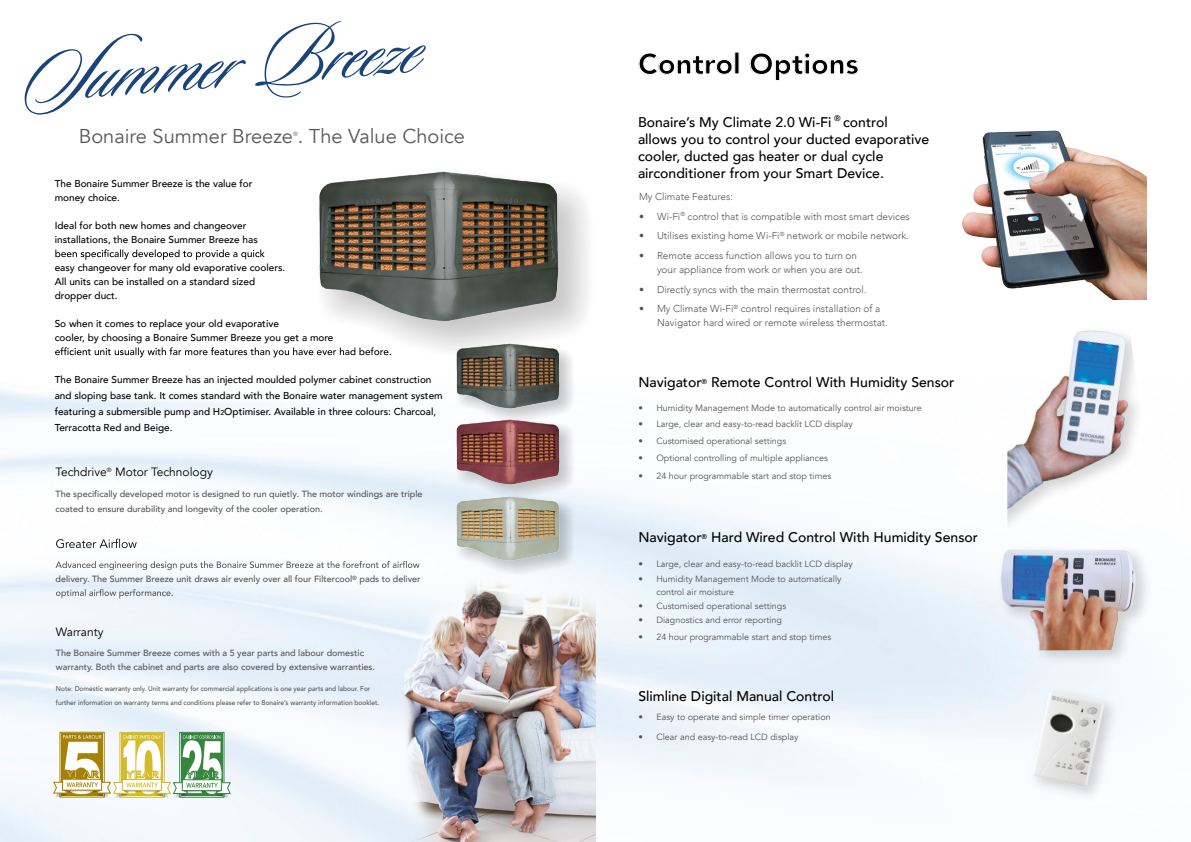
<style>
.page{position:relative;width:1191px;height:842px;background:#fff}
.page>*{position:absolute;margin:0;border:0;box-sizing:border-box;transform-origin:0 0}
.t1{font:86px "Sloop Script Three";color:#19447a}
.t2{font:900 29px "Avenir";color:#000}
.t3{font:20px "Avenir";color:#58595b}
.t4{font:500 14px/16.8px "Avenir";color:#000}
.t5{font:12px "Avenir";color:#000}
.t6{font:500 10px/14px "Avenir";color:#000}
.t7{font:300 10px/14px "Avenir";color:#545456}
.t8{font:9px/13px "Avenir";color:#545456}
.t9{font:500 9px/15px "Avenir";color:#545456}
.t10{font:500 8.2px "Avenir";color:#000}
.t11{font:500 7px/14px "Avenir";color:#545456;scale:.94 1}
.t12{font:6px "Avenir";color:#58595b}
.s1{font-size:102px}
.s2{font-size:7px}
</style>
<div class="page">
<img style="left:0;top:390px;width:960px;height:452px">
<img style="left:405px;top:554px;width:190px;height:288px">
<svg style="left:392px;top:194px;width:196px;height:156px;fill:#f0f0f0"></svg>
<img style="left:319px;top:171px;width:256px;height:161px">
<div style="left:456px;top:343px;width:118px;height:80px;background:linear-gradient(to bottom,#f5f5f4,#f0f2f4)"></div>
<img style="left:449px;top:334px;width:118px;height:76px">
<div style="left:456px;top:419px;width:118px;height:79px;background:linear-gradient(to bottom,#f2f2f4,#edeff2)"></div>
<img style="left:449px;top:410px;width:118px;height:155px">
<svg style="left:456px;top:495px;width:118px;height:80px;background:#c3c1b5"></svg>
<svg style="left:55px;top:249px;width:210px;height:11px"></svg>
<svg style="left:55px;top:347px;width:336px;height:10px"></svg>
<svg style="left:56px;top:539px;width:81px;height:9px"></svg>
<svg style="left:56px;top:561px;width:363px;height:9px"></svg>
<svg style="left:56px;top:589px;width:117px;height:9px"></svg>
<div style="left:60px;top:732px;width:44px;height:65px;border:1px solid #a78103"></div>
<div style="left:179px;top:732px;width:45px;height:65px;border:1px solid #378640"></div>
<div style="left:120px;top:732px;width:44px;height:65px;border:1px solid #d3bc2a"></div>
<svg style="left:53px;top:735px;width:178px;height:64px"></svg>
<img style="left:960px;top:549px;width:188px;height:90px">
<img style="left:944px;top:639px;width:184px;height:196px">
<img style="left:1007px;top:330px;width:130px;height:195px">
<img style="left:962px;top:130px;width:184px;height:169px">
<h1 class="t1" style="left:15px;top:36px;width:404px;rotate:-5deg"><span class="s1">S</span>ummer Breeze</h1>
<h3 class="t3" style="left:79px;top:124px;width:388px">Bonaire Summer Breeze . The Value Choice</h3>
<p class="t12" style="left:293px;top:130px;width:6px">®</p>
<p class="t6" style="left:55px;top:176px;width:199px">The Bonaire Summer Breeze is the value for money choice.</p>
<p class="t6" style="left:55px;top:218px;width:205px">Ideal for both new homes and changeover installations, the Bonaire Summer Breeze has</p>
<p class="t6" style="left:55px;top:260px;width:232px">easy changeover for many old evaporative coolers.<br>All units can be installed on a standard sized dropper duct.</p>
<p class="t6" style="left:55px;top:316px;width:280px">So when it comes to replace your old evaporative<br>cooler, by choosing a Bonaire Summer Breeze you get a more</p>
<p class="t6" style="left:55px;top:371px;width:389px;line-height:16px">The Bonaire Summer Breeze has an injected moulded polymer cabinet construction and sloping base tank. It comes standard with the Bonaire water management system featuring a submersible pump and H<span class="s2">2</span>Optimiser. Available in three colours: Charcoal, Terracotta Red and Beige.</p>
<p class="t5" style="left:56px;top:465px;width:159px">Techdrive<sup>®</sup> Motor Technology</p>
<p class="t9" style="left:56px;top:486px;width:368px">The specifically developed motor is designed to run quietly. The motor windings are triple coated to ensure durability and longevity of the cooler operation.</p>
<p class="t9" style="left:56px;top:571px;width:366px">delivery. The Summer Breeze unit draws air evenly over all four Filtercool<sup>®</sup> pads to deliver</p>
<p class="t5" style="left:56px;top:624px;width:49px">Warranty</p>
<p class="t9" style="left:56px;top:645px;width:321px;line-height:14px">The Bonaire Summer Breeze comes with a 5 year parts and labour domestic warranty. Both the cabinet and parts are also covered by extensive warranties.</p>
<p class="t11" style="left:56px;top:682px;width:345px">Note: Domestic warranty only. Unit warranty for commercial applications is one year parts and labour. For further information on warranty terms and conditions please refer to Bonaire’s warranty information booklet.</p>
<h2 class="t2" style="left:638px;top:39px;width:222px">Control Options</h2>
<p class="t10" style="left:834px;top:112px;width:8px">®</p>
<h3 class="t4" style="left:638px;top:113px;width:293px">Bonaire’s My Climate 2.0 Wi-Fi control allows you to control your ducted evaporative cooler, ducted gas heater or dual cycle airconditioner from your Smart Device.</h3>
<p class="t7" style="left:639px;top:190px;width:95px">My Climate Features:</p>
<p class="t7" style="left:639px;top:209px;width:272px">• Wi-Fi<sup>®</sup> control that is compatible with most smart devices</p>
<p class="t7" style="left:639px;top:229px;width:271px">• Utilises existing home Wi-Fi<sup>®</sup> network or mobile network.</p>
<p class="t7" style="left:657px;top:249px;width:207px;text-indent:-18px">• Remote access function allows you to turn on your appliance from work or when you are out.</p>
<p class="t7" style="left:639px;top:282px;width:229px">• Directly syncs with the main thermostat control.</p>
<p class="t7" style="left:657px;top:302px;width:232px;text-indent:-18px">• My Climate Wi-Fi<sup>®</sup> control requires installation of a<br>Navigator hard wired or remote wireless thermostat.</p>
<h3 class="t4" style="left:638px;top:373px;width:318px">Navigator<sup>®</sup> Remote Control With Humidity Sensor</h3>
<p class="t8" style="left:638px;top:401px;width:285px">• Humidity Management Mode to automatically control air moisture</p>
<p class="t8" style="left:638px;top:418px;width:216px">• Large, clear and easy-to-read backlit LCD display</p>
<p class="t8" style="left:638px;top:434px;width:149px">• Customised operational settings</p>
<p class="t8" style="left:638px;top:452px;width:191px">• Optional controlling of multiple appliances</p>
<p class="t8" style="left:638px;top:470px;width:194px">• 24 hour programmable start and stop times</p>
<h3 class="t4" style="left:638px;top:528px;width:341px">Navigator<sup>®</sup> Hard Wired Control With Humidity Sensor</h3>
<p class="t8" style="left:638px;top:558px;width:216px">• Large, clear and easy-to-read backlit LCD display</p>
<p class="t8" style="left:656px;top:572px;width:187px;text-indent:-18px">• Humidity Management Mode to automatically control air moisture</p>
<p class="t8" style="left:638px;top:599px;width:149px">• Customised operational settings</p>
<p class="t8" style="left:638px;top:614px;width:145px">• Diagnostics and error reporting</p>
<p class="t8" style="left:638px;top:630px;width:194px">• 24 hour programmable start and stop times</p>
<h3 class="t4" style="left:638px;top:686px;width:197px">Slimline Digital Manual Control</h3>
<p class="t8" style="left:638px;top:711px;width:194px">• Easy to operate and simple timer operation</p>
<p class="t8" style="left:638px;top:730px;width:162px">• Clear and easy-to-read LCD display</p>
</div>
